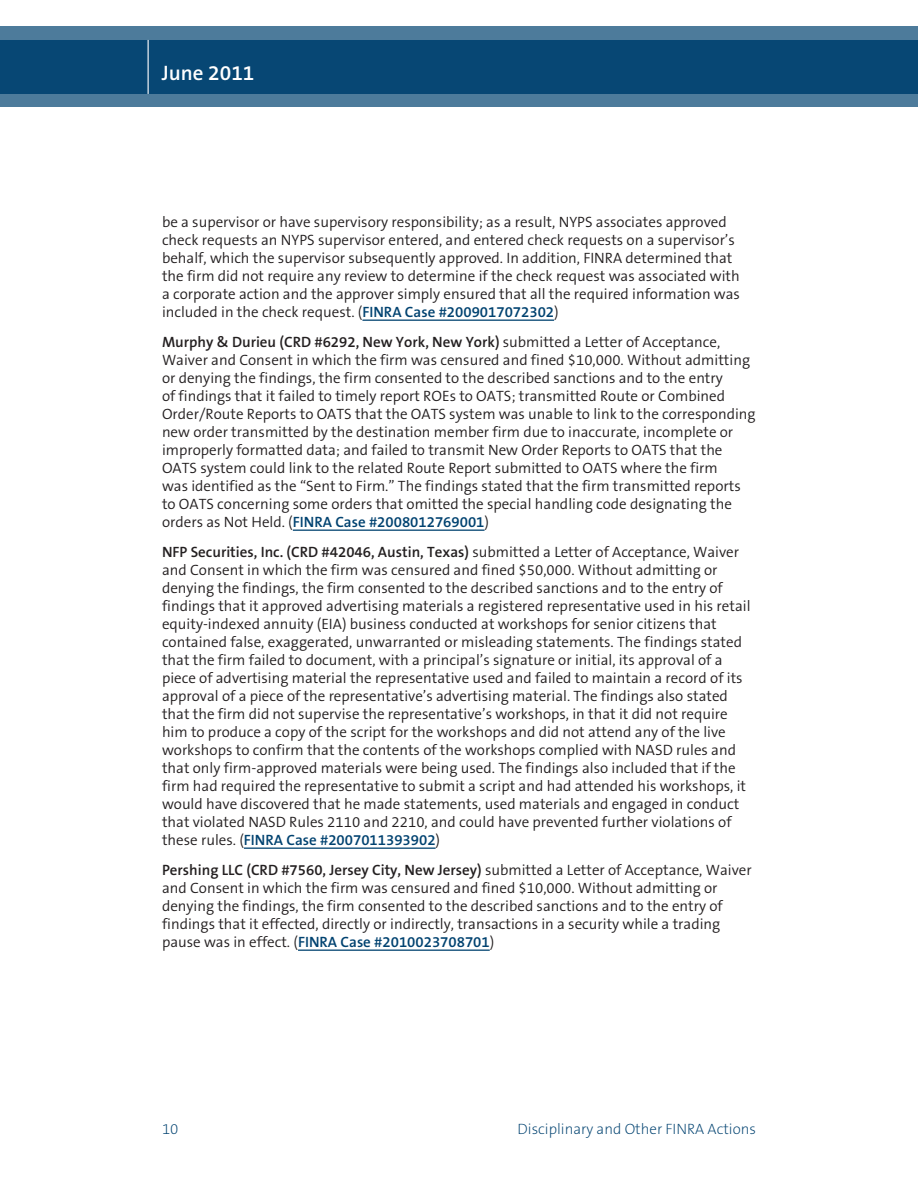
<style>
.page{position:relative;width:918px;height:1188px;background:#fff}
.page>*{position:absolute;margin:0;border:0;box-sizing:border-box;transform-origin:0 0}
.t1{font:600 21px "The Sans B6";color:#fff}
.text{font:300 15px/18px "The Sans B4";color:#231f20}
.t2{font:200 15px "The Sans B2";color:#004270}
.s1{font-family:"The Sans B6";font-weight:600;color:#004270}
.s2{font-family:"The Sans B6";font-weight:600}
</style>
<div class="page">
<svg style="left:0;top:26px;width:917px;height:81px;background:#1e5881"></svg>
<hr style="left:148px;top:40px;width:1px;height:54px;background:#fff">
<hr style="left:917px;top:26px;width:1px;height:81px;background:#004270">
<hr style="left:362px;top:320px;width:192px;height:1px;background:#004270">
<hr style="left:293px;top:530px;width:192px;height:1px;background:#004270">
<hr style="left:244px;top:848px;width:192px;height:1px;background:#004270">
<hr style="left:298px;top:950px;width:192px;height:1px;background:#004270">
<h1 class="t1" style="left:162px;top:62px;width:94px">June 2011</h1>
<p class="text" style="left:162px;top:213px;width:580px">be a supervisor or have supervisory responsibility; as a result, NYPS associates approved check requests an NYPS supervisor entered, and entered check requests on a supervisor’s behalf, which the supervisor subsequently approved. In addition, FINRA determined that the firm did not require any review to determine if the check request was associated with a corporate action and the approver simply ensured that all the required information was included in the check request. (<span class="s1">FINRA Case #2009017072302</span>)</p>
<p class="text" style="left:162px;top:333px;width:595px"><span class="s2">Murphy &amp; Durieu (CRD #6292, New York, New York)</span> submitted a Letter of Acceptance, Waiver and Consent in which the firm was censured and fined $10,000. Without admitting or denying the findings, the firm consented to the described sanctions and to the entry<br>of findings that it failed to timely report ROEs to OATS; transmitted Route or Combined Order/Route Reports to OATS that the OATS system was unable to link to the corresponding new order transmitted by the destination member firm due to inaccurate, incomplete or improperly formatted data; and failed to transmit New Order Reports to OATS that the OATS system could link to the related Route Report submitted to OATS where the firm<br>was identified as the “Sent to Firm.” The findings stated that the firm transmitted reports to OATS concerning some orders that omitted the special handling code designating the orders as Not Held. (<span class="s1">FINRA Case #2008012769001</span>)</p>
<p class="text" style="left:162px;top:543px;width:590px"><span class="s2">NFP Securities, Inc. (CRD #42046, Austin, Texas)</span> submitted a Letter of Acceptance, Waiver and Consent in which the firm was censured and fined $50,000. Without admitting or denying the findings, the firm consented to the described sanctions and to the entry of findings that it approved advertising materials a registered representative used in his retail equity-indexed annuity (EIA) business conducted at workshops for senior citizens that contained false, exaggerated, unwarranted or misleading statements. The findings stated that the firm failed to document, with a principal’s signature or initial, its approval of a piece of advertising material the representative used and failed to maintain a record of its approval of a piece of the representative’s advertising material. The findings also stated that the firm did not supervise the representative’s workshops, in that it did not require him to produce a copy of the script for the workshops and did not attend any of the live workshops to confirm that the contents of the workshops complied with NASD rules and that only firm-approved materials were being used. The findings also included that if the firm had required the representative to submit a script and had attended his workshops, it would have discovered that he made statements, used materials and engaged in conduct that violated NASD Rules 2110 and 2210, and could have prevented further violations of these rules. (<span class="s1">FINRA Case #2007011393902</span>)</p>
<p class="text" style="left:162px;top:861px;width:591px"><span class="s2">Pershing LLC (CRD #7560, Jersey City, New Jersey)</span> submitted a Letter of Acceptance, Waiver and Consent in which the firm was censured and fined $10,000. Without admitting or denying the findings, the firm consented to the described sanctions and to the entry of findings that it effected, directly or indirectly, transactions in a security while a trading pause was in effect. (<span class="s1">FINRA Case #2010023708701</span>)</p>
<p class="t2" style="left:162px;top:1121px;width:18px">10</p>
<p class="t2" style="left:518px;top:1121px;width:240px">Disciplinary and Other FINRA Actions</p>
</div>
